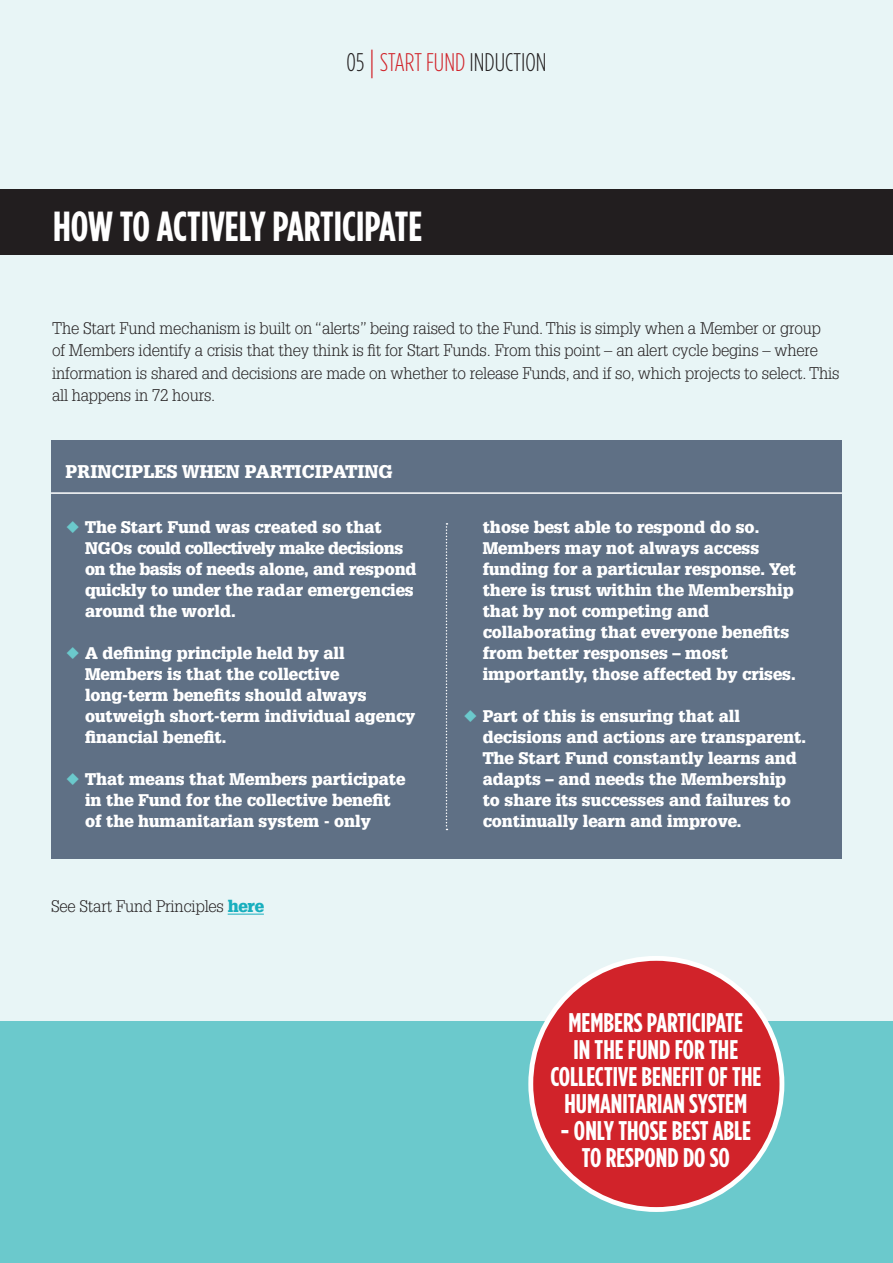
<style>
.page{position:relative;width:893px;height:1263px;background:#fff}
.page>*{position:absolute;margin:0;border:0;box-sizing:border-box;transform-origin:0 0}
.t1{font:700 42px "Gotham Condensed";color:#fff}
.t2{font:700 27px/27px "Gotham Condensed";color:#fff;text-align:center}
.t3{font:300 25.5px "Gotham Condensed";color:#231f20}
.t4{font:900 18px "Glypha";color:#fff}
.t5{font:900 16.5px/21px "Glypha";color:#fff}
.t6{font:300 16.5px/22.5px "Glypha";letter-spacing:-.01em;color:#231f20}
.t7{font:900 16.5px "Glypha";letter-spacing:-.03em;color:#fff}
.t8{font:900 16.5px "Glypha";letter-spacing:-.02em;color:#fff}
.s1{font-size:33px;color:#d1232a}
.s2{color:#d1232a}
.s3{font-weight:900;color:#18afbe}
</style>
<div class="page">
<div style="left:0;top:0;width:893px;height:1127px;background:#e8f5f6"></div>
<div style="left:0;top:189px;width:893px;height:66px;background:#221e1f"></div>
<div style="left:0;top:1022px;width:893px;height:241px;background:#6bc9cc"></div>
<div style="left:51px;top:441px;width:791px;height:418px;background:#5f7085"></div>
<hr style="left:51px;top:492px;width:791px;height:2px;background:#fff">
<div style="left:531px;top:958px;width:251px;height:251px;background:#d1232a;border-radius:50%"></div>
<hr style="left:228px;top:914px;width:36px;height:1px;background:#18afbe">
<h3 class="t3" style="left:347px;top:47px;width:201px">05 <span class="s1">|</span> <span class="s2">START FUND</span> INDUCTION</h3>
<h1 class="t1" style="left:53px;top:202px;width:370px">HOW TO ACTIVELY PARTICIPATE</h1>
<p class="t6" style="left:52px;top:317px;width:789px">The Start Fund mechanism is built on “alerts” being raised to the Fund. This is simply when a Member or group<br>of Members identify a crisis that they think is fit for Start Funds. From this point – an alert cycle begins – where information is shared and decisions are made on whether to release Funds, and if so, which projects to select. This all happens in 72 hours.</p>
<p class="t4" style="left:66px;top:460px;width:216px">Principles when particip</p>
<p class="t4" style="left:333px;top:460px;width:59px">ating</p>
<p class="t5" style="left:85px;top:517px;width:298px">The Start Fund was created so that</p>
<p class="t7" style="left:66px;top:538px;width:339px">N GOs could collectively make decisions</p>
<p class="t8" style="left:85px;top:559px;width:333px">on the basis of needs alone, and respond</p>
<p class="t5" style="left:85px;top:580px;width:330px">quickly to under the radar emergencies</p>
<p class="t5" style="left:85px;top:601px;width:152px">around the world.</p>
<p class="t5" style="left:80px;top:643px;width:337px">A defining principle held by all<br>Members is that the collective long-term benefits should always outweigh short-term individual agency financial benefit.</p>
<p class="t5" style="left:85px;top:769px;width:322px">That means that Members participate in the Fund for the collective benefit of the humanitarian system - only</p>
<p class="t6" style="left:51px;top:896px;width:214px">See Start Fund Principles <span class="s3">here</span></p>
<p class="t5" style="left:483px;top:517px;width:315px">those best able to respond do so.<br>Members may not always access funding for a particular response. Yet there is trust within the Membership that by not competing and collaborating that everyone benefits from better responses – most importantly, those affected by crises.</p>
<p class="t5" style="left:483px;top:706px;width:325px">Part of this is ensuring that all decisions and actions are transparent.<br>The Start Fund constantly learns and adapts – and needs the Membership to share its successes and failures to continually learn and improve.</p>
<h2 class="t2" style="left:550px;top:1009px;width:212px">MEMBERS PARTICIPATE<br>IN THE FUND FOR THE<br>COLLECTIVE BENEFIT OF THE<br>HUMANITARIAN SYSTEM</h2>
<h2 class="t2" style="left:561px;top:1117px;width:192px">- ONLY THOSE BEST ABLE<br>TO RESPOND DO SO</h2>
</div>
